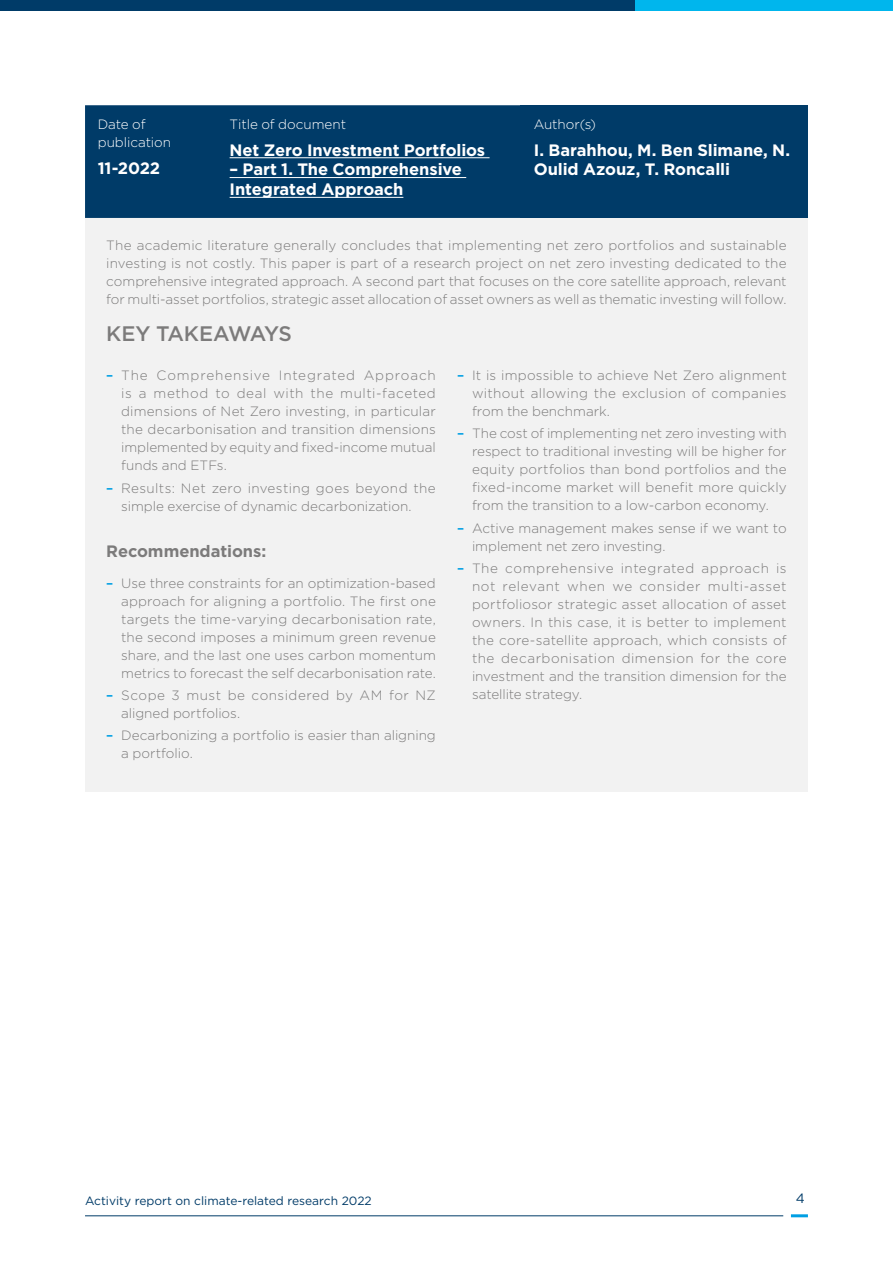
<style>
.page{position:relative;width:893px;height:1263px;background:#fff}
.page>*{position:absolute;margin:0;border:0;box-sizing:border-box;transform-origin:0 0}
.t1{font:500 21px "Gotham HTF";letter-spacing:-.025em;color:#7c7b7b}
.t2{font:700 16.5px/19.8px "Gotham HTF";letter-spacing:-.005em;color:#fff}
.t3{font:700 16.5px "Gotham HTF";letter-spacing:-.005em;color:#7c7b7b}
.t4{font:300 13.5px/18px "Gotham HTF";color:#7c7b7b;text-align:justify}
.t5{font:300 13.5px/18px "Gotham HTF";letter-spacing:.025em;color:#7c7b7b}
.t6{font:300 13.5px/18px "Gotham HTF";letter-spacing:-.005em;color:#fff}
.t7{font:13.5px "Gotham HTF";color:#003b68}
.t8{font:12px "Gotham HTF";color:#003b68}
.s1{font-weight:500;color:#009fe3}
</style>
<div class="page">
<hr style="left:85px;top:1215px;width:698px;height:1px;background:#003b68">
<hr style="left:791px;top:1214px;width:17px;height:3px;background:#009fe3">
<div style="left:0;top:0;width:893px;height:11px;background:#003b68"></div>
<div style="left:635px;top:0;width:258px;height:11px;background:#00b6ed"></div>
<div style="left:85px;top:217px;width:723px;height:575px;background:#f2f2f2"></div>
<div style="left:85px;top:105px;width:436px;height:113px;background:#003b68"></div>
<div style="left:521px;top:105px;width:287px;height:113px;background:#003b68"></div>
<hr style="left:230px;top:157px;width:260px;height:1px;background:#fff">
<hr style="left:230px;top:177px;width:236px;height:1px;background:#fff">
<hr style="left:230px;top:197px;width:173px;height:1px;background:#fff">
<p class="t6" style="left:98px;top:115px;width:75px">Date of publication</p>
<p class="t2" style="left:98px;top:157px;width:64px">11-2022</p>
<p class="t6" style="left:230px;top:115px;width:118px">Title of document</p>
<p class="t2" style="left:230px;top:139px;width:257px">Net Zero Investment Portfolios</p>
<p class="t2" style="left:230px;top:159px;width:234px">– Part 1. The Comprehensive<br>Integrated Approach</p>
<p class="t6" style="left:534px;top:115px;width:64px">Author(s)</p>
<p class="t2" style="left:534px;top:139px;width:258px">I. Barahhou, M. Ben Slimane, N.<br>Oulid Azouz, T. Roncalli</p>
<p class="t4" style="left:106px;top:236px;width:682px">The academic literature generally concludes that implementing net zero portfolios and sustainable investing is not costly. This paper is part of a research project on net zero investing dedicated to the comprehensive integrated approach. A second part that focuses on the core satellite approach, relevant for multi-asset portfolios, strategic asset allocation of asset owners as well as thematic investing will follow.</p>
<h1 class="t1" style="left:106px;top:322px;width:187px">KEY TAKEAWAYS</h1>
<p class="t4" style="left:121px;top:366px;width:316px;text-indent:-15px"><span class="s1">–</span> The Comprehensive Integrated Approach is a method to deal with the multi-faceted dimensions of Net Zero investing, in particular the decarbonisation and transition dimensions implemented by equity and fixed-income mutual funds and ETFs.</p>
<p class="t4" style="left:121px;top:479px;width:316px;text-indent:-15px"><span class="s1">–</span> Results: Net zero investing goes beyond the simple exercise of dynamic decarbonization.</p>
<p class="t3" style="left:106px;top:541px;width:162px">Recommendations:</p>
<p class="t4" style="left:121px;top:574px;width:316px;text-indent:-15px"><span class="s1">–</span> Use three constraints for an optimization-based approach for aligning a portfolio. The first one targets the time-varying decarbonisation rate, the second imposes a minimum green revenue share, and the last one uses carbon momentum metrics to forecast the self decarbonisation rate.</p>
<p class="t5" style="left:121px;top:686px;width:316px;text-indent:-15px"><span class="s1">–</span> Scope 3 must be considered by AM for NZ aligned portfolios.</p>
<p class="t4" style="left:121px;top:726px;width:316px;text-indent:-15px"><span class="s1">–</span> Decarbonizing a portfolio is easier than aligning a portfolio.</p>
<p class="t4" style="left:472px;top:366px;width:316px;text-indent:-15px"><span class="s1">–</span> It is impossible to achieve Net Zero alignment without allowing the exclusion of companies from the benchmark.</p>
<p class="t4" style="left:472px;top:425px;width:316px;text-indent:-15px"><span class="s1">–</span> The cost of implementing net zero investing with respect to traditional investing will be higher for equity portfolios than bond portfolios and the fixed-income market will benefit more quickly from the transition to a low-carbon economy.</p>
<p class="t4" style="left:472px;top:519px;width:316px;text-indent:-15px"><span class="s1">–</span> Active management makes sense if we want to implement net zero investing.</p>
<p class="t4" style="left:472px;top:559px;width:316px;text-indent:-15px"><span class="s1">–</span> The comprehensive integrated approach is not relevant when we consider multi-asset portfoliosor strategic asset allocation of asset owners. In this case, it is better to implement the core-satellite approach, which consists of the decarbonisation dimension for the core investment and the transition dimension for the satellite strategy.</p>
<p class="t8" style="left:85px;top:1193px;width:288px">Activity report on climate-related research 2022</p>
<p class="t7" style="left:796px;top:1191px;width:11px">4</p>
</div>
